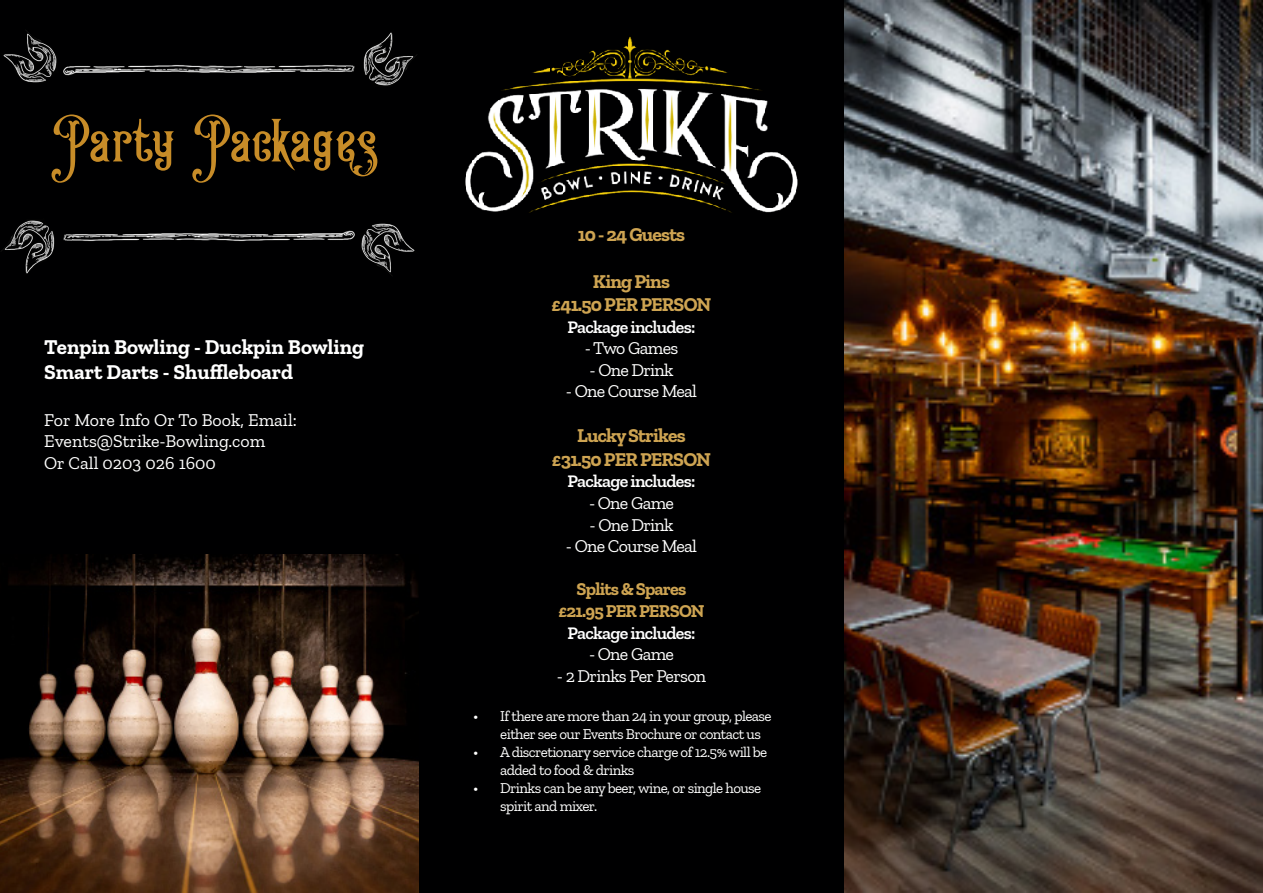
<style>
.page{position:relative;width:1263px;height:893px;background:#000001}
.page>*{position:absolute;margin:0;border:0;box-sizing:border-box;transform-origin:0 0}
.t1{font:85.5px "King Edward";letter-spacing:-.03em;color:#c78c28}
.t2{font:700 21px "Zilla Slab";color:#fff}
.t3{font:700 19.5px "Zilla Slab";letter-spacing:-.04em;color:#cea452}
.t4{font:18px "Zilla Slab";letter-spacing:-.04em;color:#fff}
.t5{font:18px "Zilla Slab";color:#fff}
.t6{font:600 18px "Zilla Slab";letter-spacing:-.04em;color:#fff}
.t7{font:700 18px "Zilla Slab";letter-spacing:-.04em;color:#cea452}
.t8{font:15px/18px "Zilla Slab";letter-spacing:-.04em;color:#fff}
</style>
<div class="page">
<img style="left:465px;top:37px;width:333px;height:176px">
<img style="left:64px;top:65px;width:290px;height:11px">
<img style="left:64px;top:230px;width:290px;height:11px">
<img style="left:3px;top:30px;width:61px;height:53px">
<img style="left:354px;top:223px;width:61px;height:53px">
<img style="left:354px;top:32px;width:63px;height:54px">
<img style="left:1px;top:220px;width:63px;height:54px">
<img style="left:0;top:554px;width:418px;height:339px">
<img style="left:845px;top:0;width:418px;height:893px">
<p class="t1" style="left:50px;top:78px;width:329px">Party Packages</p>
<p class="t2" style="left:44px;top:335px;width:321px">Tenpin Bowling - Duckpin Bowling</p>
<p class="t2" style="left:44px;top:360px;width:251px">Smart Darts - Shuffleboard</p>
<p class="t5" style="left:44px;top:410px;width:254px">For More Info Or To Book, Email:</p>
<p class="t5" style="left:44px;top:432px;width:223px">Events@Strike-Bowling.com</p>
<p class="t5" style="left:44px;top:453px;width:173px">Or Call 0203 026 1600</p>
<p class="t3" style="left:578px;top:223px;width:109px">10 - 24 Guests</p>
<p class="t3" style="left:593px;top:270px;width:79px">King Pins</p>
<p class="t3" style="left:552px;top:293px;width:161px">£41.50 PER PERSON</p>
<p class="t6" style="left:567px;top:316px;width:130px">Package includes:</p>
<p class="t4" style="left:585px;top:338px;width:95px">- Two Games</p>
<p class="t4" style="left:589px;top:360px;width:86px">- One Drink</p>
<p class="t4" style="left:566px;top:381px;width:133px">- One Course Meal</p>
<p class="t3" style="left:577px;top:425px;width:110px">Lucky Strikes</p>
<p class="t3" style="left:552px;top:448px;width:161px">£31.50 PER PERSON</p>
<p class="t6" style="left:567px;top:471px;width:130px">Package includes:</p>
<p class="t4" style="left:589px;top:493px;width:86px">- One Game</p>
<p class="t4" style="left:589px;top:515px;width:86px">- One Drink</p>
<p class="t4" style="left:566px;top:536px;width:133px">- One Course Meal</p>
<p class="t7" style="left:577px;top:579px;width:111px">Splits &amp; Spares</p>
<p class="t7" style="left:558px;top:601px;width:148px">£21.95 PER PERSON</p>
<p class="t6" style="left:567px;top:622px;width:130px">Package includes:</p>
<p class="t4" style="left:589px;top:644px;width:86px">- One Game</p>
<p class="t4" style="left:557px;top:666px;width:151px">- 2 Drinks Per Person</p>
<p class="t8" style="left:500px;top:707px;width:273px;text-indent:-27px">• If there are more than 24 in your group, please either see our Events Brochure or contact us</p>
<p class="t8" style="left:500px;top:743px;width:269px;text-indent:-27px">• A discretionary service charge of 12.5% will be added to food &amp; drinks</p>
<p class="t8" style="left:500px;top:779px;width:262px;text-indent:-27px">• Drinks can be any beer, wine, or single house spirit and mixer.</p>
</div>
